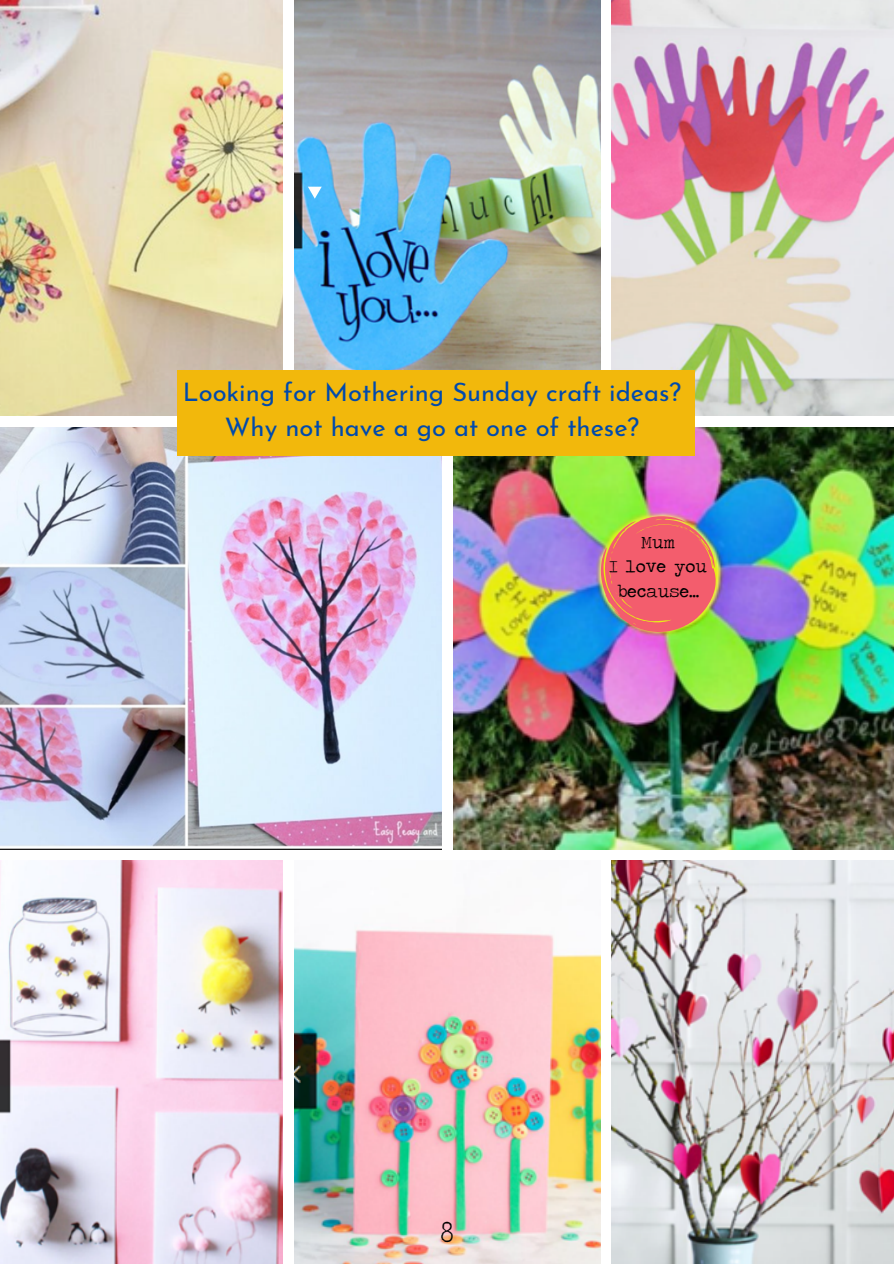
<style>
.page{position:relative;width:894px;height:1264px;background:#fff}
.page>*{position:absolute;margin:0;border:0;box-sizing:border-box;transform-origin:0 0}
.t1{font:30px "Traveling Typewriter";color:#000}
.t2{font:25.5px "Josefin Sans";color:#004aad}
.t3{font:18px "Traveling Typewriter";color:#000}
</style>
<div class="page">
<img style="left:0;top:0;width:283px;height:416px">
<img style="left:294px;top:0;width:306px;height:370px">
<img style="left:611px;top:0;width:282px;height:416px">
<img style="left:0;top:427px;width:441px;height:422px">
<img style="left:453px;top:427px;width:440px;height:422px">
<img style="left:0;top:860px;width:283px;height:403px">
<img style="left:294px;top:929px;width:306px;height:334px">
<img style="left:611px;top:860px;width:282px;height:403px">
<svg style="left:308px;top:187px;width:13px;height:12px"></svg>
<img style="left:600px;top:516px;width:115px;height:116px">
<div style="left:177px;top:370px;width:517px;height:85px;background:#f2b80c"></div>
<p class="t2" style="left:183px;top:382px;width:500px">Looking for Mothering Sunday craft ideas?</p>
<p class="t2" style="left:225px;top:417px;width:416px">Why not have a go at one of these?</p>
<p class="t3" style="left:641px;top:530px;width:36px">Mum</p>
<p class="t3" style="left:609px;top:555px;width:99px">I love you</p>
<p class="t3" style="left:617px;top:579px;width:84px">because...</p>
<p class="t1" style="left:440px;top:1212px;width:15px">8</p>
</div>
